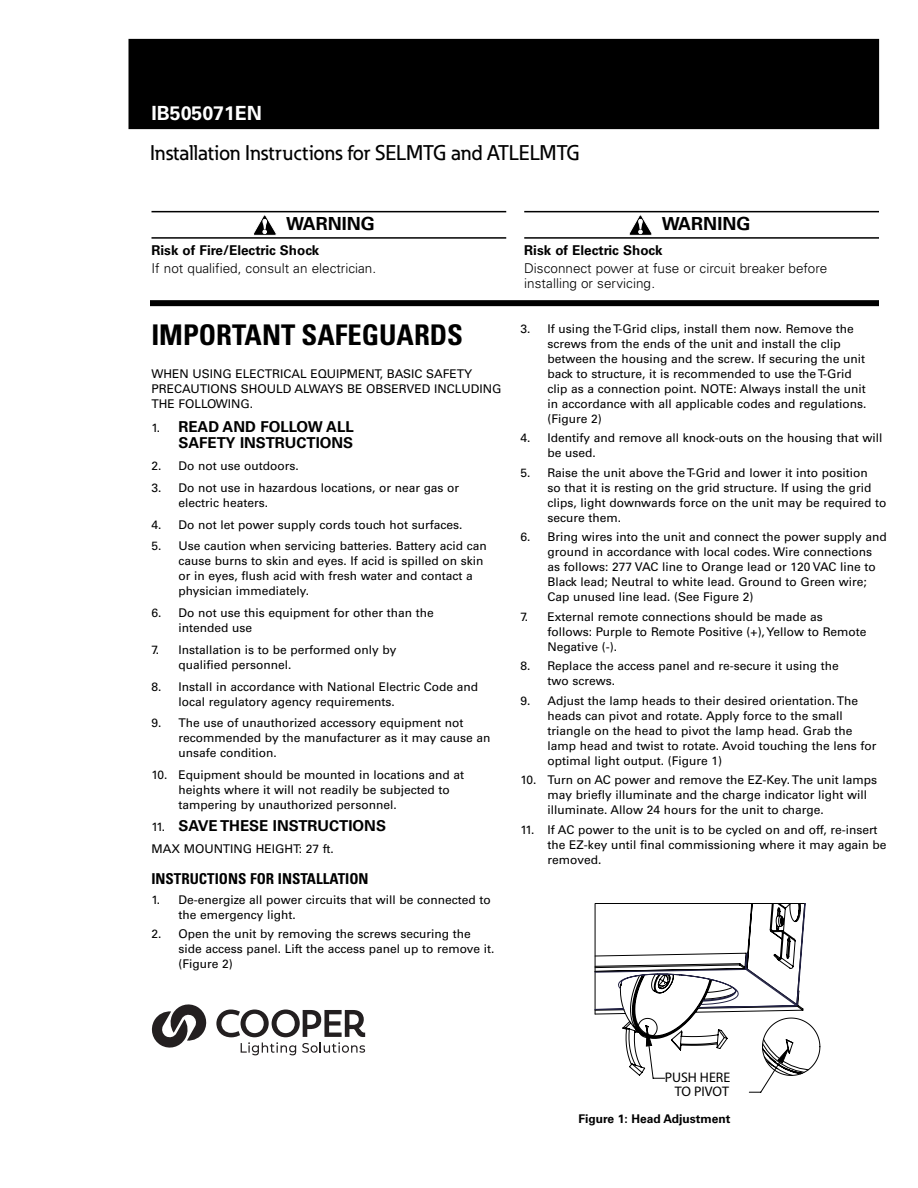
<style>
.page{position:relative;width:918px;height:1188px;background:#fff}
.page>*{position:absolute;margin:0;border:0;box-sizing:border-box;transform-origin:0 0}
.t1{font:700 condensed 28.5px "Univers LT Std";color:#000}
.t2{font:500 21px "Eaton";color:#000}
.t3{font:700 19.5px "Univers LT Std";color:#fff}
.t4{font:700 18px "Univers LT Std";color:#000}
.t5{font:700 15px/16.5px "Univers LT Std";color:#000;text-align:right}
.t6{font:700 condensed 15px "Univers LT Std";color:#000}
.t7{font:13.95px/14.1px "Arial";color:#000;text-align:right}
.t8{font:300 13.5px/15px "Univers LT Std";color:#000}
.t9{font:700 13.5px "Univers LT Std";color:#000}
.t10{font:12.6px "Century Gothic";color:#000}
.t11{font:12px/15px "Univers LT Std";color:#000}
.t12{font:700 12px "Univers LT Std";color:#000}
.s1{font-weight:400;font-size:12px}
</style>
<div class="page">
<div style="left:129px;top:39px;width:750px;height:90px;background:#000"></div>
<hr style="left:152px;top:211px;width:354px;height:1px;background:#000">
<hr style="left:152px;top:237px;width:354px;height:2px;background:#000">
<hr style="left:524px;top:211px;width:355px;height:1px;background:#000">
<hr style="left:524px;top:237px;width:355px;height:2px;background:#000">
<svg style="left:629px;top:215px;width:23px;height:21px"></svg>
<svg style="left:254px;top:215px;width:23px;height:21px"></svg>
<div style="left:150px;top:300px;width:729px;height:6px;background:#000"></div>
<hr style="left:917px;top:885px;width:1px;height:224px;background:#400040">
<svg style="left:594px;top:903px;width:227px;height:190px"></svg>
<svg style="left:151px;top:1004px;width:56px;height:44px"></svg>
<svg style="left:216px;top:1010px;width:149px;height:45px"></svg>
<h3 class="t3" style="left:152px;top:101px;width:112px">IB505071EN</h3>
<h2 class="t2" style="left:150px;top:140px;width:431px">Installation Instructions for SELMTG and ATLELMTG</h2>
<h3 class="t4" style="left:286px;top:214px;width:90px">WARNING</h3>
<p class="t9" style="left:152px;top:243px;width:169px">Risk of Fire/Electric Shock</p>
<p class="t8" style="left:152px;top:261px;width:226px">If not qualified, consult an electrician.</p>
<h1 class="t1" style="left:151px;top:317px;width:313px">IMPORTANT SAFEGUARDS</h1>
<p class="t11" style="left:151px;top:366px;width:352px">WHEN USING ELECTRICAL EQUIPMENT, BASIC SAFETY<br>PRECAUTIONS SHOULD ALWAYS BE OBSERVED INCLUDING<br>THE FOLLOWING.</p>
<p class="t5" style="left:151px;top:419px;width:204px"><span class="s1">1.</span> READ AND FOLLOW ALL<br>SAFETY INSTRUCTIONS</p>
<p class="t11" style="left:151px;top:459px;width:149px">2. Do not use outdoors.</p>
<p class="t11" style="left:178px;top:480px;width:282px;text-indent:-27px">3. Do not use in hazardous locations, or near gas or electric heaters.</p>
<p class="t11" style="left:151px;top:517px;width:313px">4. Do not let power supply cords touch hot surfaces.</p>
<p class="t11" style="left:178px;top:539px;width:310px;text-indent:-27px">5. Use caution when servicing batteries. Battery acid can cause burns to skin and eyes. If acid is spilled on skin or in eyes, flush acid with fresh water and contact a physician immediately.</p>
<p class="t11" style="left:178px;top:605px;width:257px;text-indent:-27px">6. Do not use this equipment for other than the intended use</p>
<p class="t11" style="left:178px;top:642px;width:220px;text-indent:-27px">7. Installation is to be performed only by qualified personnel.</p>
<p class="t11" style="left:178px;top:679px;width:301px;text-indent:-27px">8. Install in accordance with National Electric Code and local regulatory agency requirements.</p>
<p class="t11" style="left:178px;top:716px;width:314px;text-indent:-27px">9. The use of unauthorized accessory equipment not recommended by the manufacturer as it may cause an unsafe condition.</p>
<p class="t11" style="left:178px;top:767px;width:287px;text-indent:-27px">10. Equipment should be mounted in locations and at heights where it will not readily be subjected to tampering by unauthorized personnel.</p>
<p class="t5" style="left:151px;top:818px;width:236px"><span class="s1">11.</span> SAVE THESE INSTRUCTIONS</p>
<p class="t11" style="left:151px;top:841px;width:184px">MAX MOUNTING HEIGHT: 27 ft.</p>
<p class="t6" style="left:151px;top:870px;width:219px">INSTRUCTIONS FOR INSTALLATION</p>
<p class="t11" style="left:178px;top:892px;width:314px;text-indent:-27px">1. De-energize all power circuits that will be connected to the emergency light.</p>
<p class="t11" style="left:178px;top:927px;width:318px;text-indent:-27px">2. Open the unit by removing the screws securing the side access panel. Lift the access panel up to remove it. (Figure 2)</p>
<p class="t7" style="left:213px;top:782px;width:112px">SECURING SCREWS</p>
<p class="t7" style="left:250px;top:879px;width:80px">KNOCK-OUTS</p>
<h3 class="t4" style="left:662px;top:214px;width:90px">WARNING</h3>
<p class="t9" style="left:524px;top:243px;width:140px">Risk of Electric Shock</p>
<p class="t8" style="left:524px;top:261px;width:305px">Disconnect power at fuse or circuit breaker before installing or servicing.</p>
<p class="t11" style="left:548px;top:321px;width:321px;text-indent:-27px">3. If using the T-Grid clips, install them now. Remove the screws from the ends of the unit and install the clip between the housing and the screw. If securing the unit back to structure, it is recommended to use the T-Grid clip as a connection point. NOTE: Always install the unit in accordance with all applicable codes and regulations. (Figure 2)</p>
<p class="t11" style="left:548px;top:431px;width:336px;text-indent:-27px">4. Identify and remove all knock-outs on the housing that will be used.</p>
<p class="t11" style="left:548px;top:465px;width:340px;text-indent:-27px">5. Raise the unit above the T-Grid and lower it into position<br>so that it is resting on the grid structure. If using the grid clips, light downwards force on the unit may be required to secure them.</p>
<p class="t11" style="left:548px;top:530px;width:341px;text-indent:-27px">6. Bring wires into the unit and connect the power supply and ground in accordance with local codes. Wire connections as follows: 277 VAC line to Orange lead or 120 VAC line to Black lead; Neutral to white lead. Ground to Green wire; Cap unused line lead. (See Figure 2)</p>
<p class="t11" style="left:548px;top:609px;width:320px;text-indent:-27px">7. External remote connections should be made as follows: Purple to Remote Positive (+), Yellow to Remote<br>Negative (-).</p>
<p class="t11" style="left:548px;top:659px;width:293px;text-indent:-27px">8. Replace the access panel and re-secure it using the two screws.</p>
<p class="t11" style="left:548px;top:693px;width:330px;text-indent:-27px">9. Adjust the lamp heads to their desired orientation. The heads can pivot and rotate. Apply force to the small triangle on the head to pivot the lamp head. Grab the lamp head and twist to rotate. Avoid touching the lens for optimal light output. (Figure 1)</p>
<p class="t11" style="left:548px;top:773px;width:331px;text-indent:-27px">10. Turn on AC power and remove the EZ-Key. The unit lamps may briefly illuminate and the charge indicator light will illuminate. Allow 24 hours for the unit to charge.</p>
<p class="t11" style="left:548px;top:822px;width:341px;text-indent:-27px">11. If AC power to the unit is to be cycled on and off, re-insert the EZ-key until final commissioning where it may again be removed.</p>
<p class="t10" style="left:672px;top:614px;width:8px">5</p>
<p class="t7" style="left:665px;top:1070px;width:67px">PUSH HERE<br>TO PIVOT</p>
<p class="t12" style="left:579px;top:1112px;width:153px">Figure 1: Head Adjustment</p>
</div>
